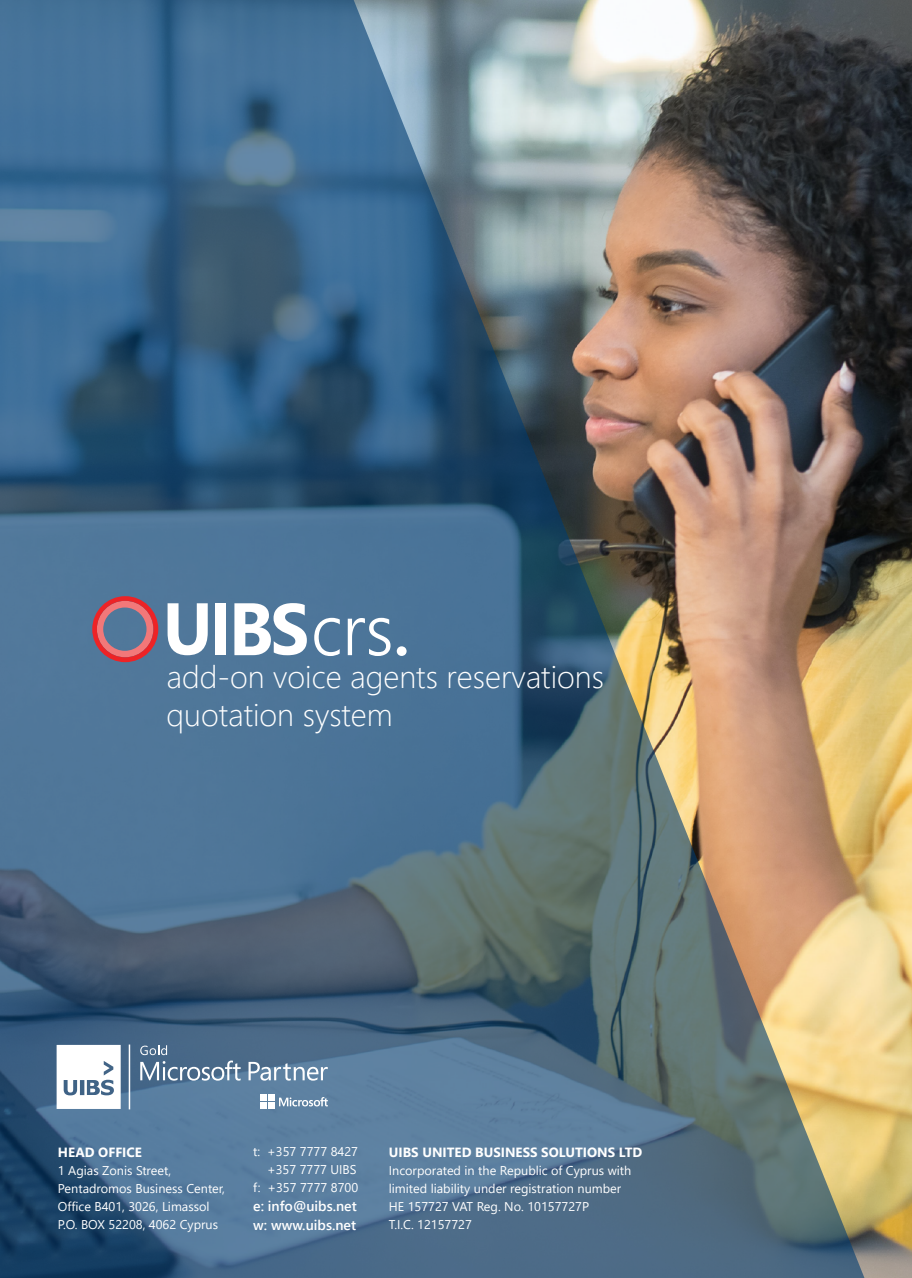
<style>
.page{position:relative;width:912px;height:1278px;background:#fff}
.page>*{position:absolute;margin:0;border:0;box-sizing:border-box;transform-origin:0 0}
.t1{font:300 31.5px/37.8px "Segoe UI";color:#fff}
.t2{font:600 13.95px/18.1px "Segoe UI";color:#fff}
.t3{font:700 13.35px "Segoe UI";color:#fff}
.t4{font:12.6px/18.1px "Segoe UI";color:#fff}
</style>
<div class="page">
<img style="left:866px;top:0;width:45px;height:1277px">
<img style="left:0;top:0;width:866px;height:1277px">
<hr style="left:129px;top:1044px;width:1px;height:65px;background:#fff">
<svg style="left:140px;top:1060px;width:100px;height:20px"></svg>
<svg style="left:248px;top:1061px;width:79px;height:19px"></svg>
<svg style="left:268px;top:1094px;width:60px;height:14px"></svg>
<svg style="left:140px;top:1045px;width:27px;height:9px"></svg>
<div style="left:260px;top:1094px;width:7px;height:6px;background:#fff"></div>
<div style="left:260px;top:1102px;width:7px;height:6px;background:#fff"></div>
<svg style="left:57px;top:1044px;width:64px;height:64px"></svg>
<svg style="left:92px;top:596px;width:66px;height:66px;background:#96657a"></svg>
<svg style="left:314px;top:617px;width:25px;height:39px"></svg>
<svg style="left:347px;top:617px;width:43px;height:39px"></svg>
<svg style="left:396px;top:646px;width:10px;height:9px"></svg>
<svg style="left:167px;top:603px;width:41px;height:52px"></svg>
<div style="left:215px;top:603px;width:11px;height:52px;background:#fff"></div>
<svg style="left:234px;top:603px;width:73px;height:52px"></svg>
<h1 class="t1" style="left:166px;top:655px;width:438px">add-on voice agents reservations quotation system</h1>
<p class="t4" style="left:253px;top:1140px;width:106px">t: +357 7777 8427</p>
<p class="t3" style="left:58px;top:1138px;width:85px">HEAD OFFICE</p>
<p class="t4" style="left:58px;top:1159px;width:168px">1 Agias Zonis Street,<br>Pentadromos Business Center,<br>Office B401, 3026, Limassol<br>P.O. BOX 52208, 4062 Cyprus</p>
<p class="t4" style="left:253px;top:1159px;width:106px;text-align:right">+357 7777 UIBS<br>f: +357 7777 8700</p>
<p class="t2" style="left:253px;top:1195px;width:105px">e: info@uibs.net w: www.uibs.net</p>
<p class="t3" style="left:388px;top:1138px;width:255px">UIBS UNITED BUSINESS SOLUTIONS LTD</p>
<p class="t4" style="left:388px;top:1159px;width:244px">Incorporated in the Republic of Cyprus with limited liability under registration number HE 157727 VAT Reg. No. 10157727P<br>T.I.C. 12157727</p>
</div>
